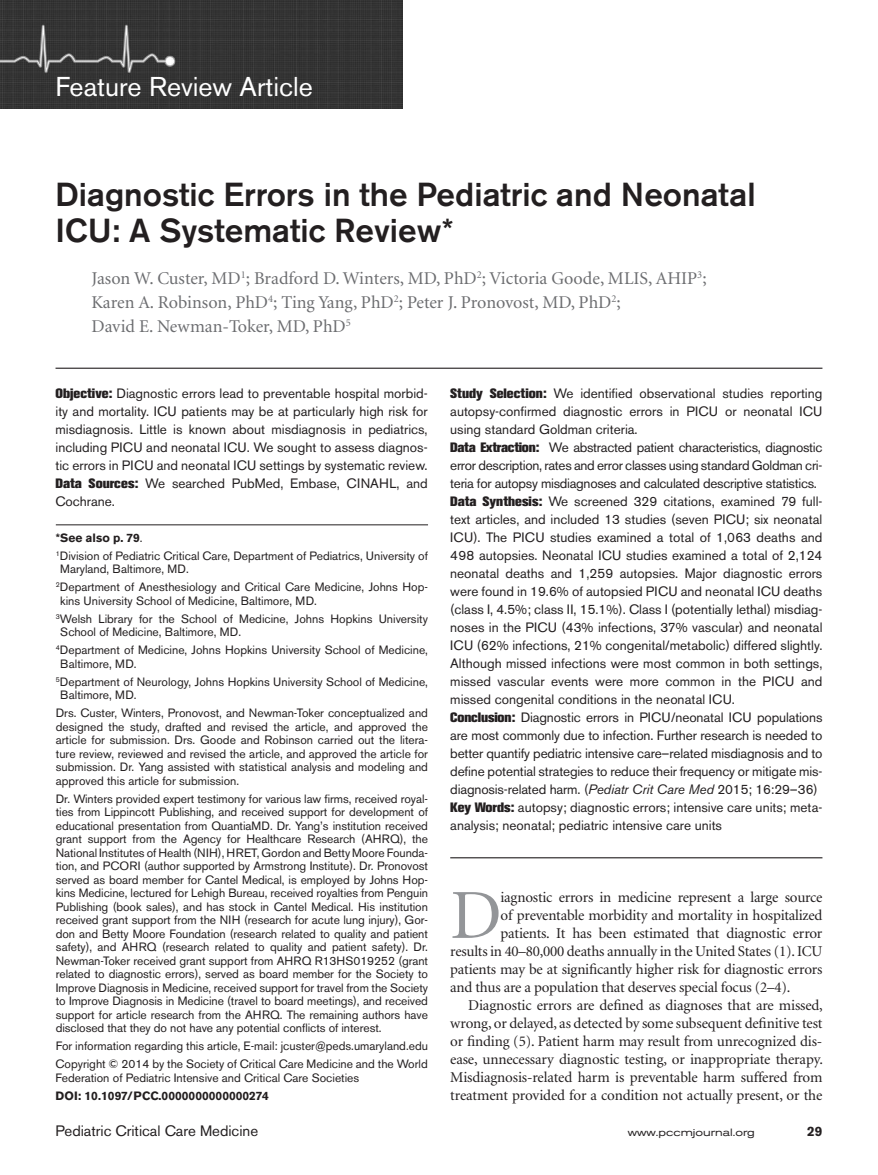
<style>
.page{position:relative;width:878px;height:1175px;background:#fff}
.page>*{position:absolute;margin:0;border:0;box-sizing:border-box;transform-origin:0 0}
.t1{font:70.35px "Minion";color:#939598}
.t2{font:500 33px/36px "Akzidenz Grotesk BE";color:#231f20}
.t3{font:27px "Akzidenz Grotesk BE";color:#fff}
.t4{font:18px/24px "Minion";color:#6c6d70}
.t5{font:15px "Minion";letter-spacing:-.015em;color:#231f20}
.t6{font:15px "Akzidenz Grotesk BE";color:#231f20}
.t7{font:13.5px/18px "Akzidenz Grotesk BE";color:#231f20;text-align:justify}
.t8{font:700 13.5px "Akzidenz Grotesk BE";color:#231f20}
.t9{font:12px/13.5px "Akzidenz Grotesk BE";color:#231f20}
.t10{font:700 12px "Akzidenz Grotesk BE";color:#231f20}
.t11{font:expanded 10.5px "Akzidenz Grotesk BE";color:#231f20}
.s1{font-weight:800}
.s2{font-style:italic}
.s3{font-weight:700}
</style>
<div class="page">
<img style="left:0;top:0;width:403px;height:108px">
<hr style="left:56px;top:368px;width:766px;height:1px;background:#231f20">
<hr style="left:450px;top:857px;width:372px;height:1px;background:#231f20">
<hr style="left:56px;top:524px;width:372px;height:1px;background:#231f20">
<h3 class="t3" style="left:56px;top:70px;width:259px">Feature Review Article</h3>
<h2 class="t2" style="left:56px;top:176px;width:701px">Diagnostic Errors in the Pediatric and Neonatal<br>ICU: A Systematic Review*</h2>
<h3 class="t4" style="left:92px;top:267px;width:616px">Jason W. Custer, MD<sup>1</sup>; Bradford D. Winters, MD, PhD<sup>2</sup>; Victoria Goode, MLIS, AHIP<sup>3</sup>;<br>Karen A. Robinson, PhD<sup>4</sup>; Ting Yang, PhD<sup>2</sup>; Peter J. Pronovost, MD, PhD<sup>2</sup>;<br>David E. Newman-Toker, MD, PhD<sup>5</sup></h3>
<p class="t7" style="left:56px;top:384px;width:374px"><span class="s1">Objective:</span> Diagnostic errors lead to preventable hospital morbid&shy;ity and mortality. ICU patients may be at particularly high risk for misdiagnosis. Little is known about misdiagnosis in pediatrics, including PICU and neonatal ICU. We sought to assess diagnos&shy;tic errors in PICU and neonatal ICU settings by systematic review.<br><span class="s1">Data Sources:</span> We searched PubMed, Embase, CINAHL, and Cochrane.</p>
<p class="t7" style="left:450px;top:384px;width:374px;text-align:left"><span class="s1">Study Selection:</span> We identified observational studies reporting autopsy-confirmed diagnostic errors in PICU or neonatal ICU using standard Goldman criteria.<br><span class="s1">Data Extraction:</span> We abstracted patient characteristics, diagnostic error description, rates and error classes using standard Goldman cri&shy;teria for autopsy misdiagnoses and calculated descriptive statistics.<br><span class="s1">Data Synthesis:</span> We screened 329 citations, examined 79 full&shy;text articles, and included 13 studies (seven PICU; six neonatal ICU). The PICU studies examined a total of 1,063 deaths and 498 autopsies. Neonatal ICU studies examined a total of 2,124 neonatal deaths and 1,259 autopsies. Major diagnostic errors were found in 19.6% of autopsied PICU and neonatal ICU deaths (class I, 4.5%; class II, 15.1%). Class I (potentially lethal) misdiag&shy;noses in the PICU (43% infections, 37% vascular) and neonatal ICU (62% infections, 21% congenital/metabolic) differed slightly.<br>Although missed infections were most common in both settings, missed vascular events were more common in the PICU and missed congenital conditions in the neonatal ICU.<br><span class="s1">Conclusion:</span> Diagnostic errors in PICU/neonatal ICU populations are most commonly due to infection. Further research is needed to better quantify pediatric intensive care–related misdiagnosis and to define potential strategies to reduce their frequency or mitigate mis&shy;diagnosis-related harm. (<span class="s2">Pediatr Crit Care Med</span> 2015; 16:29–36)<br><span class="s1">Key Words:</span> autopsy; diagnostic errors; intensive care units; meta&shy;analysis; neonatal; pediatric intensive care units</p>
<p class="t9" style="left:56px;top:528px;width:373px;line-height:18px"><span class="s3">*See also p. 79</span>.<br><sup>1</sup>Division of Pediatric Critical Care, Department of Pediatrics, University of</p>
<p class="t9" style="left:56px;top:560px;width:373px;line-height:18px;text-indent:4px">Maryland, Baltimore, MD.<br><sup>2</sup>Department of Anesthesiology and Critical Care Medicine, Johns Hop-</p>
<p class="t9" style="left:56px;top:591px;width:373px;line-height:18px;text-indent:4px">kins University School of Medicine, Baltimore, MD.<br><sup>3</sup>Welsh Library for the School of Medicine, Johns Hopkins University</p>
<p class="t9" style="left:56px;top:623px;width:374px;line-height:18px;text-indent:4px">School of Medicine, Baltimore, MD.<br><sup>4</sup>Department of Medicine, Johns Hopkins University School of Medicine,</p>
<p class="t9" style="left:56px;top:654px;width:374px;line-height:18px;text-indent:4px">Baltimore, MD.<br><sup>5</sup>Department of Neurology, Johns Hopkins University School of Medicine,</p>
<p class="t9" style="left:56px;top:686px;width:373px;line-height:18px;text-indent:4px">Baltimore, MD.<br>Drs. Custer, Winters, Pronovost, and Newman-Toker conceptualized and</p>
<p class="t9" style="left:56px;top:720px;width:374px;text-align:justify">designed the study, drafted and revised the article, and approved the article for submission. Drs. Goode and Robinson carried out the litera&shy;ture review, reviewed and revised the article, and approved the article for submission. Dr. Yang assisted with statistical analysis and modeling and approved this article for submission.</p>
<p class="t9" style="left:56px;top:792px;width:374px;text-align:justify">Dr. Winters provided expert testimony for various law firms, received royal&shy;ties from Lippincott Publishing, and received support for development of educational presentation from QuantiaMD. Dr. Yang’s institution received grant support from the Agency for Healthcare Research (AHRQ), the National Institutes of Health (NIH), HRET, Gordon and Betty Moore Founda&shy;tion, and PCORI (author supported by Armstrong Institute). Dr. Pronovost served as board member for Cantel Medical, is employed by Johns Hop&shy;kins Medicine, lectured for Lehigh Bureau, received royalties from Penguin Publishing (book sales), and has stock in Cantel Medical. His institution received grant support from the NIH (research for acute lung injury), Gor&shy;don and Betty Moore Foundation (research related to quality and patient safety), and AHRQ (research related to quality and patient safety). Dr.<br>Newman-Toker received grant support from AHRQ R13HS019252 (grant related to diagnostic errors), served as board member for the Society to Improve Diagnosis in Medicine, received support for travel from the Society to Improve Diagnosis in Medicine (travel to board meetings), and received support for article research from the AHRQ. The remaining authors have disclosed that they do not have any potential conflicts of interest.</p>
<p class="t9" style="left:55px;top:1037px;width:374px;line-height:18px">For information regarding this article, E-mail: jcuster@peds.umaryland.edu<br>Copyright © 2014 by the Society of Critical Care Medicine and the World</p>
<p class="t9" style="left:55px;top:1071px;width:305px">Federation of Pediatric Intensive and Critical Care Societies</p>
<p class="t10" style="left:55px;top:1088px;width:215px">DOI: 10.1097/PCC.0000000000000274</p>
<h1 class="t1" style="left:450px;top:880px;width:53px">D</h1>
<p class="t5" style="left:500px;top:889px;width:323px">iagnostic errors in medicine represent a large source</p>
<p class="t5" style="left:500px;top:907px;width:323px">of preventable morbidity and mortality in hospitalized</p>
<p class="t5" style="left:500px;top:925px;width:323px">patients. It has been estimated that diagnostic error</p>
<p class="t5" style="left:450px;top:943px;width:374px">results in 40–80,000 deaths annually in the United States (1). ICU</p>
<p class="t5" style="left:450px;top:961px;width:373px">patients may be at significantly higher risk for diagnostic errors</p>
<p class="t5" style="left:450px;top:979px;width:341px">and thus are a population that deserves special focus (2–4).</p>
<p class="t5" style="left:468px;top:997px;width:356px">Diagnostic errors are defined as diagnoses that are missed,</p>
<p class="t5" style="left:450px;top:1015px;width:374px">wrong, or delayed, as detected by some subsequent definitive test</p>
<p class="t5" style="left:450px;top:1033px;width:373px">or finding (5). Patient harm may result from unrecognized dis-</p>
<p class="t5" style="left:450px;top:1051px;width:374px">ease, unnecessary diagnostic testing, or inappropriate therapy.</p>
<p class="t5" style="left:450px;top:1069px;width:373px">Misdiagnosis-related harm is preventable harm suffered from</p>
<p class="t5" style="left:450px;top:1087px;width:373px">treatment provided for a condition not actually present, or the</p>
<p class="t6" style="left:56px;top:1121px;width:204px">Pediatric Critical Care Medicine</p>
<p class="t11" style="left:627px;top:1126px;width:129px">www.pccmjournal.org</p>
<p class="t8" style="left:807px;top:1123px;width:17px">29</p>
</div>
